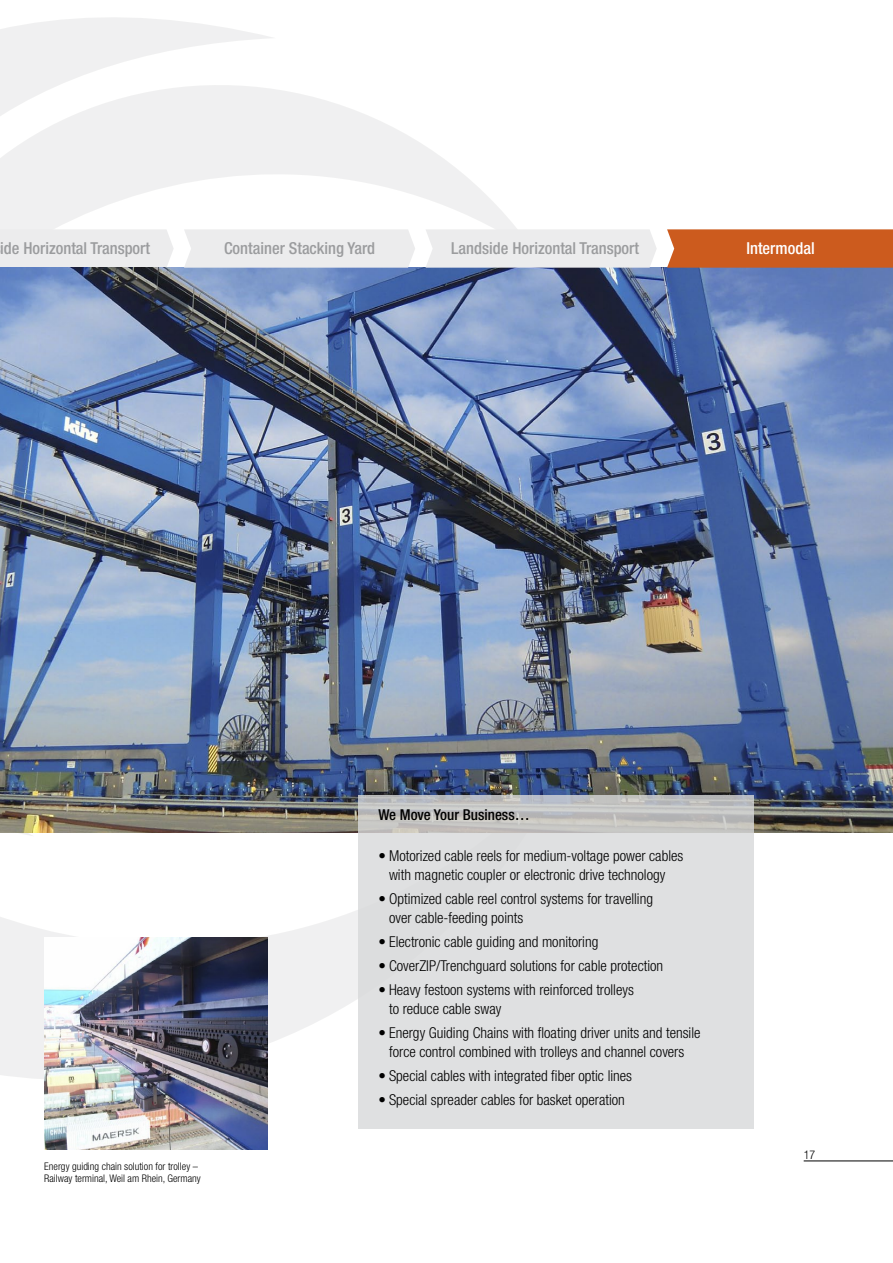
<style>
.page{position:relative;width:893px;height:1263px;background:#fff}
.page>*{position:absolute;margin:0;border:0;box-sizing:border-box;transform-origin:0 0}
.body{font:500 condensed 16.5px "Helvetica Neue LT";color:#9b9c9e}
.body-2{font:500 condensed 16.5px "Helvetica Neue LT";color:#fff}
.bullets{font:300 condensed 15px/19.5px "Helvetica Neue LT";color:#000;text-align:center}
.bullets-2{font:500 condensed 15px "Helvetica Neue LT";color:#000}
.t1{font:300 condensed 12px "Helvetica Neue LT";color:#000}
.t2{font:300 condensed 10.5px/12.6px "Helvetica Neue LT";color:#000}
</style>
<div class="page">
<hr style="left:804px;top:1161px;width:89px;height:1px;background:#000">
<svg style="left:0;top:910px;width:358px;height:169px;fill:#f0f0f1"></svg>
<svg style="left:0;top:17px;width:517px;height:251px"></svg>
<div style="left:0;top:229px;width:174px;height:39px;background:#ececed"></div>
<img style="left:0;top:937px;width:1px;height:213px">
<img style="left:44px;top:937px;width:224px;height:213px">
<img style="left:0;top:268px;width:893px;height:565px">
<svg style="left:358px;top:795px;width:396px;height:333px;background:#dbdcdd"></svg>
<div style="left:426px;top:229px;width:231px;height:39px;background:#ececed"></div>
<svg style="left:667px;top:229px;width:226px;height:39px;background:#cc5f25"></svg>
<div style="left:184px;top:229px;width:231px;height:39px;background:#ececed"></div>
<p class="body" style="left:0;top:239px;width:151px">ide Horizontal Transport</p>
<p class="body" style="left:224px;top:239px;width:153px">Container Stacking Yard</p>
<p class="body" style="left:451px;top:239px;width:189px">Landside Horizontal Transport</p>
<p class="body-2" style="left:746px;top:239px;width:70px">Intermodal</p>
<p class="t2" style="left:44px;top:1159px;width:158px">Energy guiding chain solution for trolley –<br>Railway terminal, Weil am Rhein, Germany</p>
<p class="bullets-2" style="left:378px;top:805px;width:153px">We Move Your Business…</p>
<p class="bullets" style="left:378px;top:845px;width:306px">• Motorized cable reels for medium-voltage power cables with magnetic coupler or electronic drive technology</p>
<p class="bullets" style="left:389px;top:889px;width:265px;text-align:left;text-indent:-11px">• Optimized cable reel control systems for travelling over cable-feeding points</p>
<p class="bullets" style="left:378px;top:932px;width:221px">• Electronic cable guiding and monitoring</p>
<p class="bullets" style="left:378px;top:956px;width:286px">• CoverZIP/Trenchguard solutions for cable protection</p>
<p class="bullets" style="left:389px;top:979px;width:246px;text-align:left;text-indent:-11px">• Heavy festoon systems with reinforced trolleys to reduce cable sway</p>
<p class="bullets" style="left:378px;top:1023px;width:324px">• Energy Guiding Chains with floating driver units and tensile force control combined with trolleys and channel covers</p>
<p class="bullets" style="left:378px;top:1066px;width:255px">• Special cables with integrated fiber optic lines</p>
<p class="bullets" style="left:378px;top:1090px;width:248px">• Special spreader cables for basket operation</p>
<p class="t1" style="left:804px;top:1148px;width:13px">17</p>
</div>
